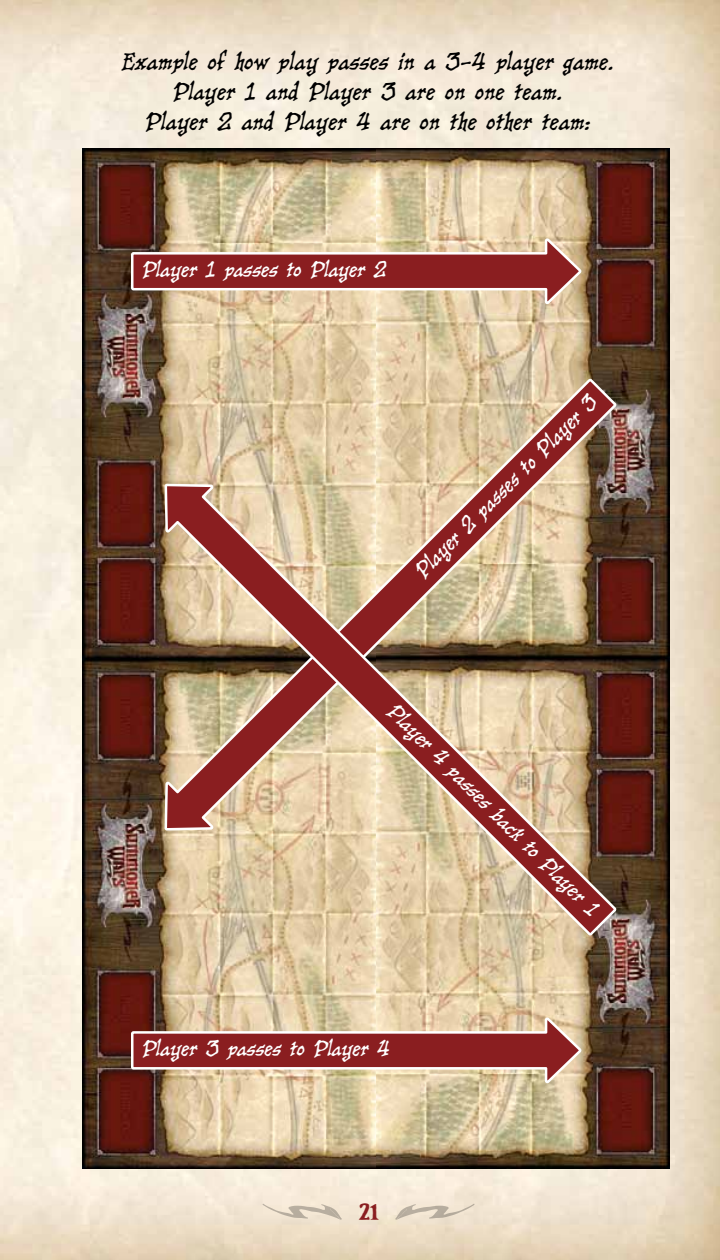
<style>
.page{position:relative;width:720px;height:1260px;background:#fff}
.page>*{position:absolute;margin:0;border:0;box-sizing:border-box;transform-origin:0 0}
.t1{font:27.5px "Dwarven Axe BB";color:#8a1e20}
.t2{font:italic 25px/30px "Old Crone BB";color:#000;text-align:center}
.t3{font:italic 22.5px "Old Crone BB";letter-spacing:-.01em;color:#fff}
</style>
<div class="page">
<img style="left:0;top:0;width:720px;height:1260px">
<svg style="left:395px;top:1204px;width:80px;height:16px"></svg>
<svg style="left:263px;top:1204px;width:79px;height:16px"></svg>
<img style="left:83px;top:148px;width:587px;height:1020px">
<svg style="left:130px;top:236px;width:454px;height:70px"></svg>
<svg style="left:163px;top:376px;width:456px;height:708px"></svg>
<svg style="left:130px;top:1015px;width:454px;height:70px"></svg>
<svg style="left:162px;top:482px;width:457px;height:456px"></svg>
<p class="t2" style="left:122px;top:45px;width:495px">Example of how play passes in a 3-4 player game.<br>Player 1 and Player 3 are on one team.<br>Player 2 and Player 4 are on the other team:</p>
<p class="t3" style="left:142px;top:254px;width:246px">Player 1 passes to Player 2</p>
<p class="t3" style="left:408px;top:562px;width:250px;rotate:-45deg">Player 2 passes to Player 3</p>
<p class="t3" style="left:403px;top:697px;width:291px;rotate:45deg">Player 4 passes back to Player 1</p>
<p class="t3" style="left:142px;top:1033px;width:250px">Player 3 passes to Player 4</p>
<p class="t1" style="left:360px;top:1197px;width:20px">21</p>
</div>
